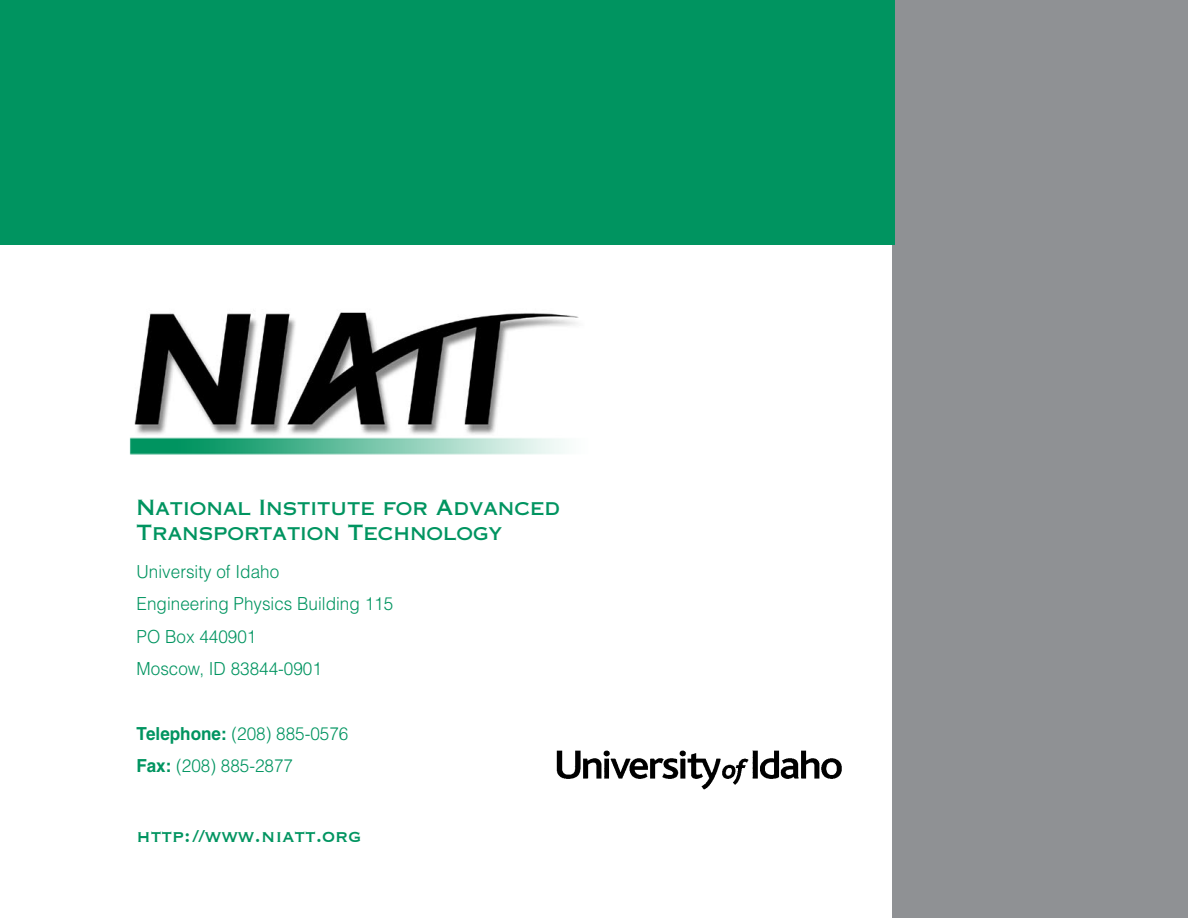
<style>
.page{position:relative;width:1188px;height:918px;background:#fff}
.page>*{position:absolute;margin:0;border:0;box-sizing:border-box;transform-origin:0 0}
.t1{font:22.5px "Copperplate";color:#009460;scale:.95 1}
.t2{font:21px/25.2px "Copperplate Thirty One AB";color:#009460;scale:.95 1}
.t3{font:300 18px/32.4px "Helvetica";color:#009460;scale:.95 1}
.s1{font-weight:700}
</style>
<div class="page">
<div style="left:893px;top:0;width:295px;height:918px;background:#8f9194"></div>
<div style="left:0;top:0;width:894px;height:245px;background:#009460"></div>
<img style="left:129px;top:437px;width:436px;height:18px">
<img style="left:134px;top:312px;width:445px;height:123px">
<img style="left:556px;top:750px;width:286px;height:40px">
<p class="t2" style="left:137px;top:495px;width:447px">National Institute for Advanced<br>Transportation Technology</p>
<p class="t3" style="left:137px;top:555px;width:272px">University of Idaho<br>Engineering Physics Building 115<br>PO Box 440901<br>Moscow, ID 83844-0901</p>
<p class="t3" style="left:137px;top:717px;width:225px"><span class="s1">Telephone:</span> (208) 885-0576<br><span class="s1">Fax:</span> (208) 885-2877</p>
<p class="t1" style="left:137px;top:822px;width:238px">http://www.niatt.org</p>
</div>
